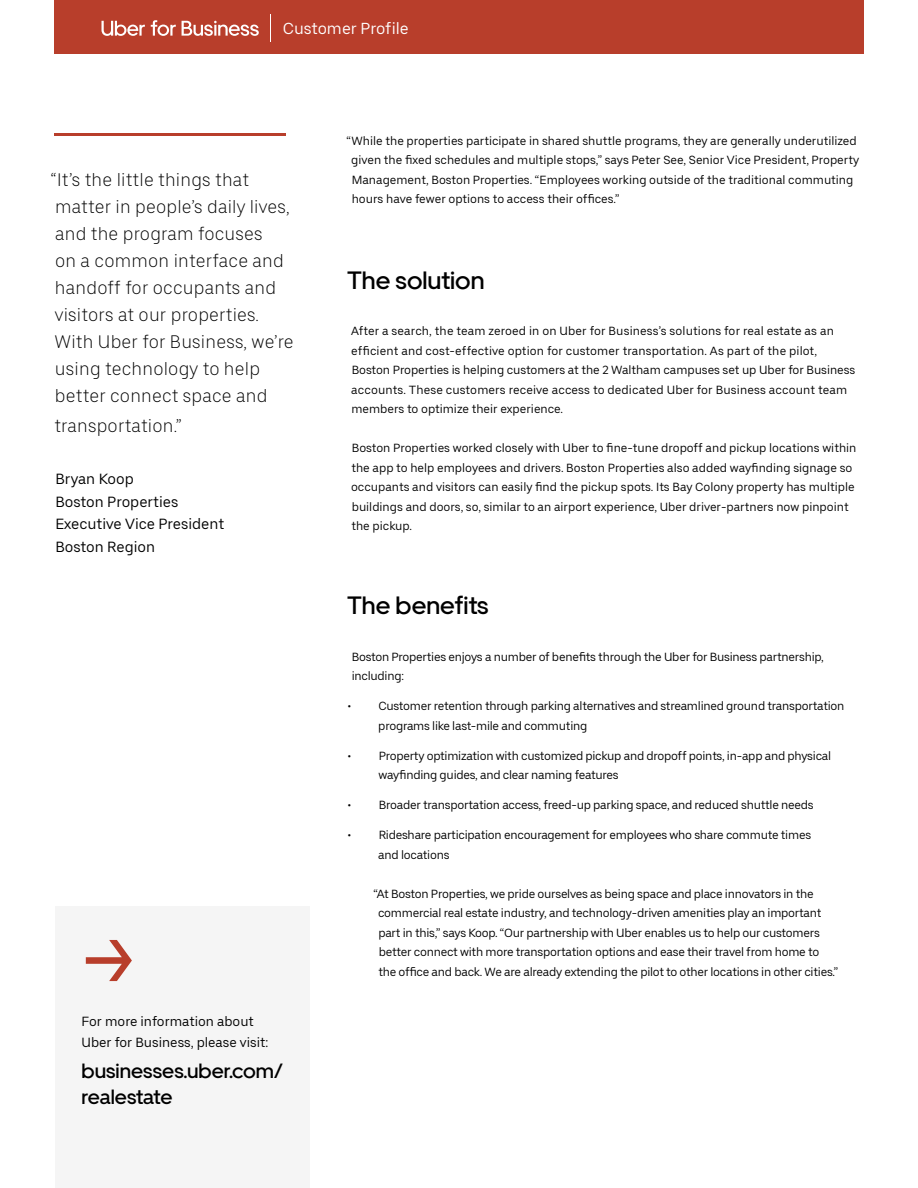
<style>
.page{position:relative;width:918px;height:1188px;background:#fff}
.page>*{position:absolute;margin:0;border:0;box-sizing:border-box;transform-origin:0 0}
.t1{font:700 54.75px "Uber Move";color:#b83e2b}
.t2{font:500 25.5px "Uber Move";color:#000}
.t3{font:500 21px/25.5px "Uber Move";color:#000}
.t4{font:300 18px/27px "Uber Move Text";letter-spacing:.01em;color:#000}
.t5{font:16.2px "Uber Move Text";color:#fff}
.t6{font:15px/22.5px "Uber Move Text";color:#000}
.t7{font:13.5px/21px "Uber Move Text";color:#000}
.t8{font:12px/19.5px "Uber Move Text";letter-spacing:-.015em;color:#000}
.t9{font:12px/19.5px "Uber Move Text";letter-spacing:.01em;color:#000}
</style>
<div class="page">
<hr style="left:54px;top:134px;width:232px;height:2px;background:#b83e2b">
<div style="left:54px;top:0;width:810px;height:54px;background:#b83e2b"></div>
<div style="left:55px;top:907px;width:255px;height:281px;background:#f5f5f5"></div>
<svg style="left:102px;top:21px;width:43px;height:15px"></svg>
<svg style="left:151px;top:20px;width:25px;height:16px"></svg>
<svg style="left:182px;top:21px;width:77px;height:15px"></svg>
<h3 class="t5" style="left:283px;top:18px;width:127px">Customer Profile</h3>
<p class="t4" style="left:51px;top:166px;width:244px">“It’s the little things that matter in people’s daily lives, and the program focuses<br>on a common interface and handoff for occupants and visitors at our properties.<br>With Uber for Business, we’re using technology to help better connect space and</p>
<h3 class="t4" style="left:54px;top:412px;width:129px">transportation.”</h3>
<p class="t6" style="left:55px;top:468px;width:171px">Bryan Koop<br>Boston Properties<br>Executive Vice President<br>Boston Region</p>
<h1 class="t1" style="left:81px;top:926px;width:56px">-&gt;</h1>
<p class="t7" style="left:81px;top:1010px;width:188px">For more information about<br>Uber for Business, please visit:</p>
<h3 class="t3" style="left:81px;top:1058px;width:203px">businesses.uber.com/ realestate</h3>
<p class="t8" style="left:351px;top:131px;width:509px;text-indent:-5px">“While the properties participate in shared shuttle programs, they are generally underutilized given the fixed schedules and multiple stops,” says Peter See, Senior Vice President, Property Management, Boston Properties. “Employees working outside of the traditional commuting hours have fewer options to access their offices.”</p>
<h2 class="t2" style="left:347px;top:264px;width:139px">The solution</h2>
<p class="t9" style="left:351px;top:321px;width:506px">After a search, the team zeroed in on Uber for Business’s solutions for real estate as an efficient and cost-effective option for customer transportation. As part of the pilot, Boston Properties is helping customers at the 2 Waltham campuses set up Uber for Business accounts. These customers receive access to dedicated Uber for Business account team members to optimize their experience.</p>
<p class="t8" style="left:351px;top:438px;width:507px">Boston Properties worked closely with Uber to fine-tune dropoff and pickup locations within the app to help employees and drivers. Boston Properties also added wayfinding signage so occupants and visitors can easily find the pickup spots. Its Bay Colony property has multiple buildings and doors, so, similar to an airport experience, Uber driver-partners now pinpoint the pickup.</p>
<h2 class="t2" style="left:347px;top:590px;width:143px">The benef its</h2>
<p class="t8" style="left:352px;top:647px;width:474px">Boston Properties enjoys a number of benefits through the Uber for Business partnership, including:</p>
<p class="t8" style="left:378px;top:696px;width:468px;text-indent:-31px">• Customer retention through parking alternatives and streamlined ground transportation programs like last-mile and commuting</p>
<p class="t8" style="left:379px;top:746px;width:454px;text-indent:-31px">• Property optimization with customized pickup and dropoff points, in-app and physical wayfinding guides, and clear naming features</p>
<p class="t8" style="left:348px;top:795px;width:467px">• Broader transportation access, freed-up parking space, and reduced shuttle needs</p>
<p class="t8" style="left:378px;top:825px;width:434px;text-indent:-31px">• Rideshare participation encouragement for employees who share commute times and locations</p>
<p class="t8" style="left:378px;top:884px;width:462px;text-indent:-4px">“At Boston Properties, we pride ourselves as being space and place innovators in the commercial real estate industry, and technology-driven amenities play an important part in this,” says Koop. “Our partnership with Uber enables us to help our customers better connect with more transportation options and ease their travel from home to the office and back. We are already extending the pilot to other locations in other cities.”</p>
</div>
